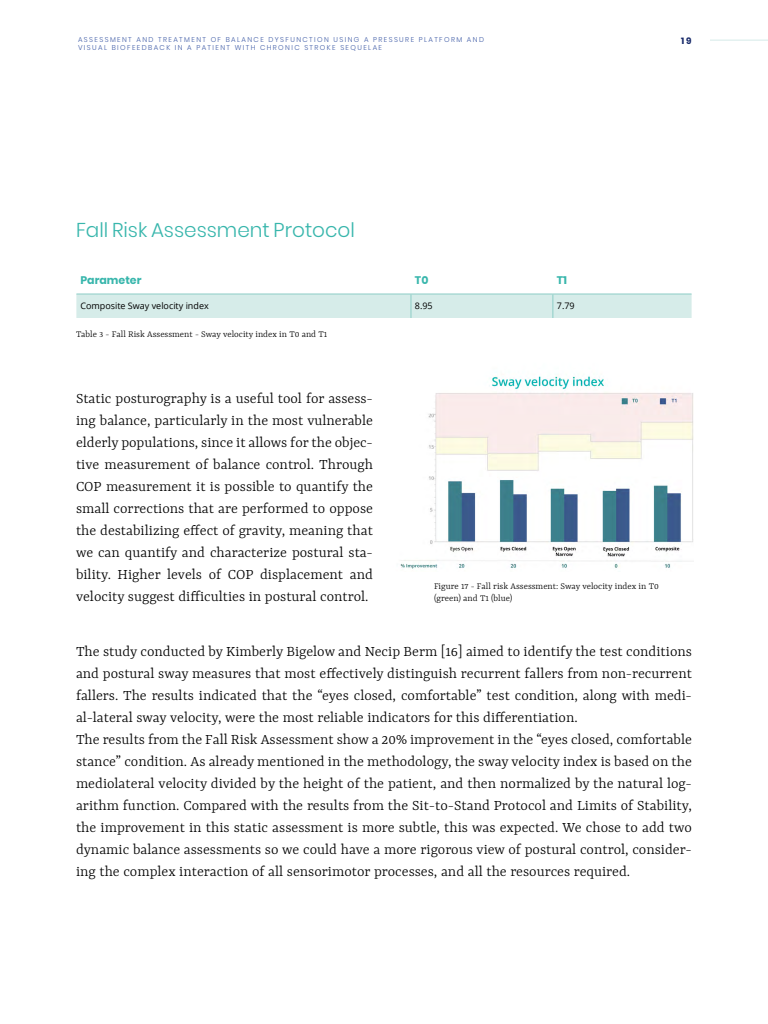
<style>
.page{position:relative;width:768px;height:1024px;background:#fff}
.page>*{position:absolute;margin:0;border:0;box-sizing:border-box;transform-origin:0 0}
.t1{font:300 20px "Poppins";color:#38b6ac}
.t2{font:300 16px/22px "Yrsa";color:#000;text-align:justify}
.t3{font:700 11px "Poppins";color:#38b6ac}
.t4{font:300 10px/12px "Yrsa";color:#000}
.t5{font:9px "Open Sans";color:#000}
.t6{font:700 9px "Poppins";color:#172969}
.t7{font:300 7px "Poppins";letter-spacing:.2em;color:#435fa8}
</style>
<div class="page">
<hr style="left:710px;top:40px;width:58px;height:1px;background:#d4eae8">
<img style="left:400px;top:376px;width:294px;height:193px">
<div style="left:76px;top:294px;width:616px;height:24px;background:#d6ece9"></div>
<p class="t7" style="left:78px;top:35px;width:408px">ASSESSMENT AND TREATMENT OF BALANCE DYSFUNCTION USING A PRESSURE PLATFORM AND</p>
<p class="t6" style="left:681px;top:36px;width:12px">19</p>
<p class="t7" style="left:78px;top:44px;width:306px">VISUAL BIOFEEDBACK IN A PATIENT WITH CHRONIC STROKE SEQUELAE</p>
<p class="t1" style="left:76px;top:218px;width:280px">Fall Risk Assessment Protocol</p>
<p class="t3" style="left:80px;top:274px;width:63px">Parameter</p>
<p class="t3" style="left:415px;top:274px;width:15px">T0</p>
<p class="t3" style="left:557px;top:274px;width:12px">T1</p>
<p class="t5" style="left:80px;top:300px;width:130px">Composite Sway velocity index</p>
<p class="t5" style="left:415px;top:300px;width:19px">8.95</p>
<p class="t5" style="left:557px;top:300px;width:19px">7.79</p>
<p class="t4" style="left:76px;top:328px;width:253px">Table 3 - Fall Risk Assessment - Sway velocity index in T0 and T1</p>
<p class="t2" style="left:76px;top:387px;width:299px">Static posturography is a useful tool for assess&shy;ing balance, particularly in the most vulnerable elderly populations, since it allows for the objec&shy;tive measurement of balance control. Through COP measurement it is possible to quantify the small corrections that are performed to oppose the destabilizing effect of gravity, meaning that we can quantify and characterize postural sta&shy;bility. Higher levels of COP displacement and velocity suggest difficulties in postural control.</p>
<p class="t4" style="left:434px;top:580px;width:226px">Figure 17 - Fall risk Assessment: Sway velocity index in T0 (green) and T1 (blue)</p>
<p class="t2" style="left:76px;top:640px;width:618px;text-align:left">The study conducted by Kimberly Bigelow and Necip Berm [16] aimed to identify the test conditions and postural sway measures that most effectively distinguish recurrent fallers from non-recurrent fallers. The results indicated that the “eyes closed, comfortable” test condition, along with medi&shy;al-lateral sway velocity, were the most reliable indicators for this differentiation.<br>The results from the Fall Risk Assessment show a 20% improvement in the “eyes closed, comfortable stance” condition. As already mentioned in the methodology, the sway velocity index is based on the mediolateral velocity divided by the height of the patient, and then normalized by the natural log&shy;arithm function. Compared with the results from the Sit-to-Stand Protocol and Limits of Stability, the improvement in this static assessment is more subtle, this was expected. We chose to add two dynamic balance assessments so we could have a more rigorous view of postural control, consider&shy;ing the complex interaction of all sensorimotor processes, and all the resources required.</p>
</div>
